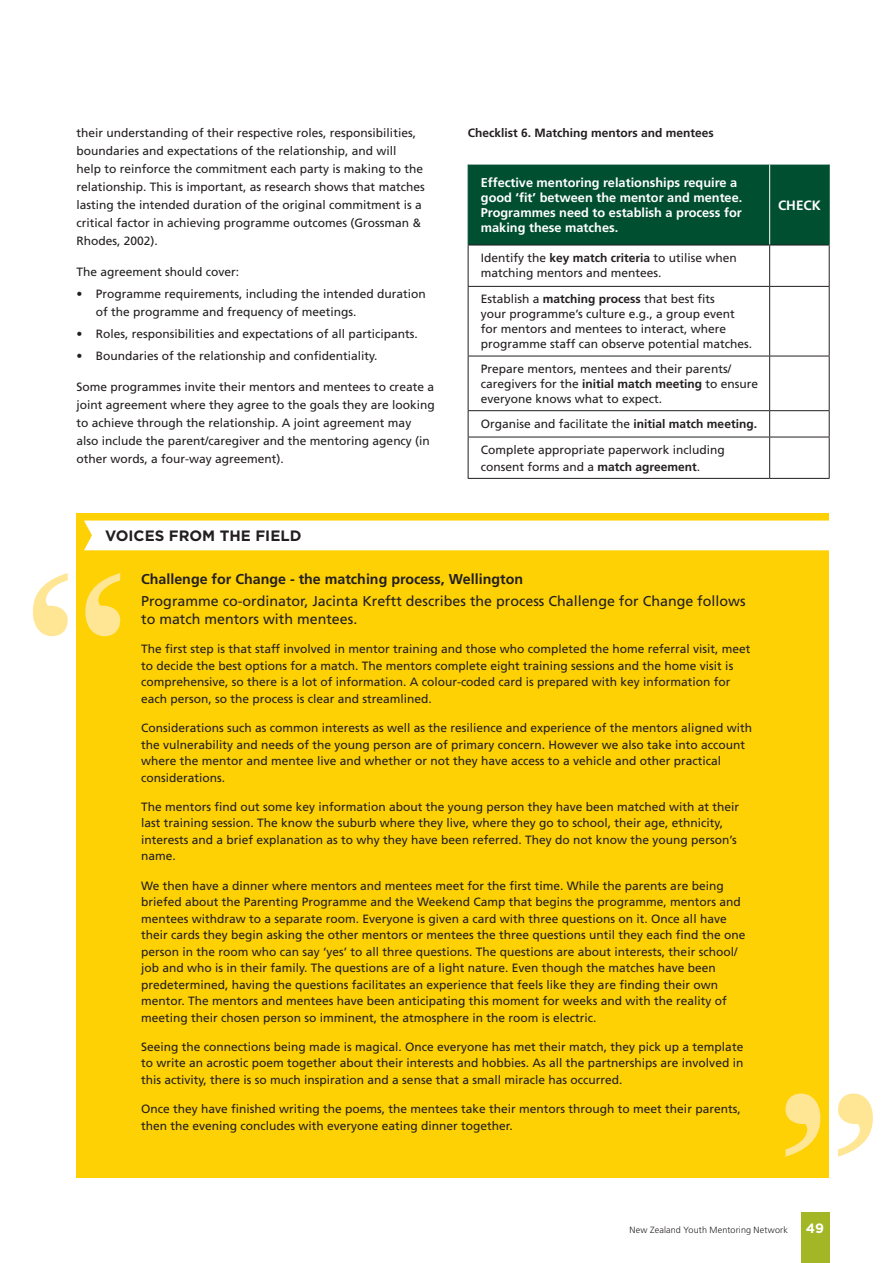
<style>
.page{position:relative;width:893px;height:1263px;background:#fff}
.page>*{position:absolute;margin:0;border:0;box-sizing:border-box;transform-origin:0 0}
.t1{font:700 15px "Gotham";color:#231f20}
.t2{font:14.25px/18px "Frutiger";color:#231f20}
.t3{font:700 14.25px "Frutiger";color:#231f20}
.t4{font:700 13.5px "Frutiger";color:#fff}
.t5{font:700 13.5px "Gotham";color:#fff}
.t6{font:700 12.75px/15px "Frutiger";color:#fff}
.t7{font:12px/16.5px "Frutiger";color:#231f20}
.t8{font:700 12px "Frutiger";color:#231f20}
.t9{font:300 9px "Frutiger";letter-spacing:.015em;color:#231f20}
.s1{font-weight:700}
</style>
<div class="page">
<div style="left:801px;top:1212px;width:28px;height:51px;background:#a3b726"></div>
<div style="left:76px;top:513px;width:753px;height:665px;background:#fed105"></div>
<div style="left:84px;top:520px;width:745px;height:30px;background:#fff"></div>
<svg style="left:33px;top:573px;width:87px;height:63px"></svg>
<svg style="left:785px;top:1093px;width:88px;height:64px"></svg>
<div style="left:469px;top:165px;width:360px;height:80px;background:#014f31"></div>
<svg style="left:469px;top:246px;width:360px;height:232px"></svg>
<hr style="left:769px;top:165px;width:1px;height:80px;background:#fff">
<hr style="left:468px;top:245px;width:302px;height:1px;background:#231f20">
<hr style="left:468px;top:245px;width:1px;height:41px;background:#231f20">
<hr style="left:770px;top:245px;width:60px;height:1px;background:#231f20">
<hr style="left:769px;top:245px;width:1px;height:41px;background:#231f20">
<hr style="left:829px;top:245px;width:1px;height:41px;background:#231f20">
<hr style="left:468px;top:286px;width:302px;height:1px;background:#231f20">
<hr style="left:468px;top:287px;width:1px;height:69px;background:#231f20">
<hr style="left:770px;top:286px;width:60px;height:1px;background:#231f20">
<hr style="left:769px;top:287px;width:1px;height:69px;background:#231f20">
<hr style="left:829px;top:287px;width:1px;height:69px;background:#231f20">
<hr style="left:468px;top:356px;width:302px;height:1px;background:#231f20">
<hr style="left:468px;top:356px;width:1px;height:54px;background:#231f20">
<hr style="left:770px;top:356px;width:60px;height:1px;background:#231f20">
<hr style="left:769px;top:356px;width:1px;height:54px;background:#231f20">
<hr style="left:829px;top:356px;width:1px;height:54px;background:#231f20">
<hr style="left:468px;top:410px;width:302px;height:1px;background:#231f20">
<svg style="left:468px;top:411px;width:1px;height:26px"></svg>
<hr style="left:770px;top:410px;width:60px;height:1px;background:#231f20">
<svg style="left:769px;top:411px;width:1px;height:26px"></svg>
<svg style="left:829px;top:411px;width:1px;height:26px"></svg>
<hr style="left:468px;top:437px;width:302px;height:1px;background:#231f20">
<hr style="left:468px;top:437px;width:1px;height:41px;background:#231f20">
<hr style="left:770px;top:437px;width:60px;height:1px;background:#231f20">
<hr style="left:769px;top:437px;width:1px;height:41px;background:#231f20">
<hr style="left:829px;top:437px;width:1px;height:41px;background:#231f20">
<hr style="left:468px;top:478px;width:302px;height:1px;background:#231f20">
<hr style="left:770px;top:478px;width:60px;height:1px;background:#231f20">
<hr style="left:468px;top:165px;width:1px;height:80px;background:#014f31">
<hr style="left:829px;top:165px;width:1px;height:80px;background:#014f31">
<p class="t7" style="left:77px;top:124px;width:341px">their understanding of their respective roles, responsibilities,</p>
<p class="t8" style="left:468px;top:126px;width:248px">Checklist 6. Matching mentors and mentees</p>
<p class="t7" style="left:77px;top:142px;width:350px;line-height:18px">boundaries and expectations of the relationship, and will<br>help to reinforce the commitment each party is making to the relationship. This is important, as research shows that matches lasting the intended duration of the original commitment is a critical factor in achieving programme outcomes (Grossman &amp; Rhodes, 2002).</p>
<p class="t7" style="left:77px;top:263px;width:164px">The agreement should cover:</p>
<p class="t7" style="left:96px;top:285px;width:332px;line-height:18px;text-indent:-19px">• Programme requirements, including the intended duration of the programme and frequency of meetings.</p>
<p class="t7" style="left:77px;top:326px;width:343px">• Roles, responsibilities and expectations of all participants.</p>
<p class="t7" style="left:77px;top:348px;width:302px">• Boundaries of the relationship and confidentiality.</p>
<p class="t7" style="left:77px;top:378px;width:360px;line-height:18px">Some programmes invite their mentors and mentees to create a joint agreement where they agree to the goals they are looking to achieve through the relationship. A joint agreement may also include the parent/caregiver and the mentoring agency (in other words, a four-way agreement).</p>
<p class="t6" style="left:481px;top:175px;width:263px">Effective mentoring relationships require a good ‘fit’ between the mentor and mentee.<br>Programmes need to establish a process for making these matches.</p>
<p class="t7" style="left:481px;top:250px;width:258px;line-height:15px">Identify the <span class="s1">key match criteria</span> to utilise when matching mentors and mentees.</p>
<p class="t7" style="left:481px;top:292px;width:273px;line-height:15px">Establish a <span class="s1">matching process</span> that best fits<br>your programme’s culture e.g., a group event for mentors and mentees to interact, where programme staff can observe potential matches.</p>
<p class="t7" style="left:481px;top:361px;width:279px;line-height:15px">Prepare mentors, mentees and their parents/ caregivers for the <span class="s1">initial match meeting</span> to ensure everyone knows what to expect.</p>
<p class="t7" style="left:481px;top:410px;width:278px;line-height:26.4px">Organise and facilitate the <span class="s1">initial match meeting.<br></span>Complete appropriate paperwork including</p>
<p class="t7" style="left:481px;top:458px;width:221px">consent forms and a <span class="s1">match agreement</span>.</p>
<p class="t4" style="left:778px;top:197px;width:44px">CHECK</p>
<p class="t1" style="left:105px;top:526px;width:198px">VOICES FROM THE FIELD</p>
<p class="t3" style="left:141px;top:571px;width:383px">Challenge for Change - the matching process, Wellington</p>
<p class="t2" style="left:141px;top:592px;width:606px">Programme co-ordinator, Jacinta Kreftt describes the process Challenge for Change follows to match mentors with mentees.</p>
<p class="t7" style="left:141px;top:641px;width:611px">The first step is that staff involved in mentor training and those who completed the home referral visit, meet to decide the best options for a match. The mentors complete eight training sessions and the home visit is comprehensive, so there is a lot of information. A colour-coded card is prepared with key information for each person, so the process is clear and streamlined.</p>
<p class="t7" style="left:141px;top:720px;width:612px">Considerations such as common interests as well as the resilience and experience of the mentors aligned with the vulnerability and needs of the young person are of primary concern. However we also take into account where the mentor and mentee live and whether or not they have access to a vehicle and other practical considerations.</p>
<p class="t7" style="left:141px;top:798px;width:600px">The mentors find out some key information about the young person they have been matched with at their last training session. The know the suburb where they live, where they go to school, their age, ethnicity, interests and a brief explanation as to why they have been referred. They do not know the young person’s name.</p>
<p class="t7" style="left:141px;top:877px;width:606px">We then have a dinner where mentors and mentees meet for the first time. While the parents are being briefed about the Parenting Programme and the Weekend Camp that begins the programme, mentors and mentees withdraw to a separate room. Everyone is given a card with three questions on it. Once all have their cards they begin asking the other mentors or mentees the three questions until they each find the one person in the room who can say ‘yes’ to all three questions. The questions are about interests, their school/ job and who is in their family. The questions are of a light nature. Even though the matches have been predetermined, having the questions facilitates an experience that feels like they are finding their own mentor. The mentors and mentees have been anticipating this moment for weeks and with the reality of meeting their chosen person so imminent, the atmosphere in the room is electric.</p>
<p class="t7" style="left:141px;top:1038px;width:604px;text-align:justify">Seeing the connections being made is magical. Once everyone has met their match, they pick up a template to write an acrostic poem together about their interests and hobbies. As all the partnerships are involved in this activity, there is so much inspiration and a sense that a small miracle has occurred.</p>
<p class="t7" style="left:141px;top:1101px;width:601px">Once they have finished writing the poems, the mentees take their mentors through to meet their parents, then the evening concludes with everyone eating dinner together.</p>
<p class="t9" style="left:630px;top:1225px;width:160px">New Zealand Youth Mentoring Network</p>
<p class="t5" style="left:806px;top:1219px;width:20px">49</p>
</div>
